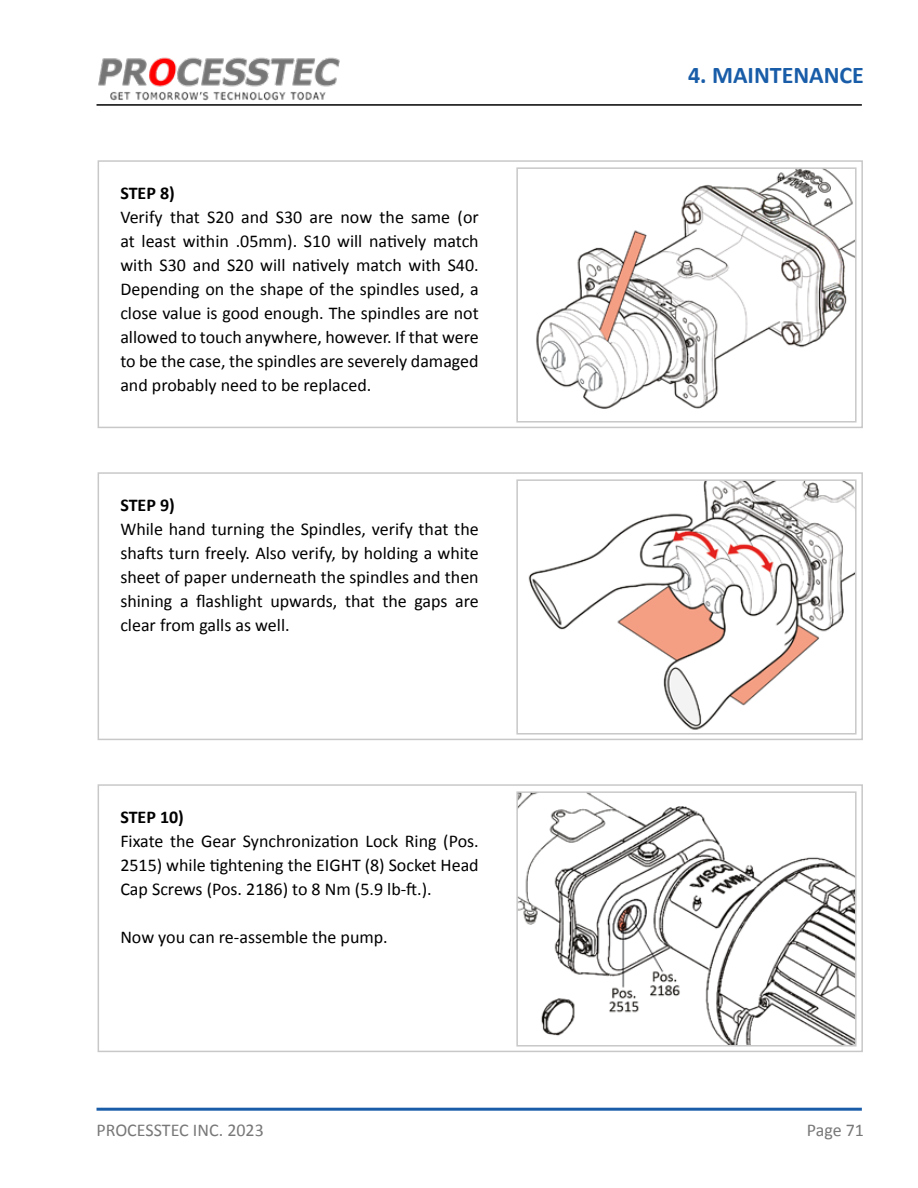
<style>
.page{position:relative;width:918px;height:1188px;background:#fff}
.page>*{position:absolute;margin:0;border:0;box-sizing:border-box;transform-origin:0 0}
.t1{font:700 24px "Calibri";color:#195da9}
.t2{font:18px/24px "Calibri";color:#000;text-align:justify}
.t3{font:18px "Calibri";color:#787878}
.t4{font:700 18px "Calibri";color:#000}
</style>
<div class="page">
<hr style="left:97px;top:104px;width:765px;height:2px;background:#000">
<img style="left:98px;top:57px;width:242px;height:44px">
<hr style="left:97px;top:1108px;width:765px;height:3px;background:#195da9">
<div style="left:98px;top:160px;width:765px;height:268px;border:2px solid #c8c8c8"></div>
<img style="left:536px;top:170px;width:318px;height:239px">
<div style="left:516px;top:167px;width:341px;height:256px;border:2px solid #c8c8c8"></div>
<div style="left:98px;top:472px;width:765px;height:268px;border:2px solid #c8c8c8"></div>
<img style="left:528px;top:482px;width:326px;height:248px">
<div style="left:516px;top:479px;width:341px;height:256px;border:2px solid #c8c8c8"></div>
<div style="left:98px;top:784px;width:765px;height:268px;border:2px solid #c8c8c8"></div>
<img style="left:519px;top:794px;width:335px;height:250px">
<div style="left:516px;top:791px;width:341px;height:256px;border:2px solid #c8c8c8"></div>
<p class="t4" style="left:120px;top:181px;width:56px">STEP 8)</p>
<p class="t2" style="left:120px;top:205px;width:360px">Verify that S20 and S30 are now the same (or at least within .05mm). S10 will natively match with S30 and S20 will natively match with S40.<br>Depending on the shape of the spindles used, a close value is good enough. The spindles are not allowed to touch anywhere, however. If that were to be the case, the spindles are severely damaged and probably need to be replaced.</p>
<p class="t4" style="left:120px;top:493px;width:56px">STEP 9)</p>
<p class="t2" style="left:120px;top:517px;width:360px">While hand turning the Spindles, verify that the shafts turn freely. Also verify, by holding a white sheet of paper underneath the spindles and then shining a flashlight upwards, that the gaps are clear from galls as well.</p>
<p class="t4" style="left:120px;top:805px;width:65px">STEP 10)</p>
<p class="t2" style="left:120px;top:829px;width:360px">Fixate the Gear Synchronization Lock Ring (Pos.<br>2515) while tightening the EIGHT (8) Socket Head Cap Screws (Pos. 2186) to 8 Nm (5.9 lb-ft.).</p>
<p class="t2" style="left:120px;top:925px;width:269px">Now you can re-assemble the pump.</p>
<h1 class="t1" style="left:688px;top:58px;width:177px">4. MAINTENANCE</h1>
<p class="t3" style="left:97px;top:1117px;width:169px">PROCESSTEC INC. 2023</p>
<p class="t3" style="left:807px;top:1117px;width:59px">Page 71</p>
</div>
